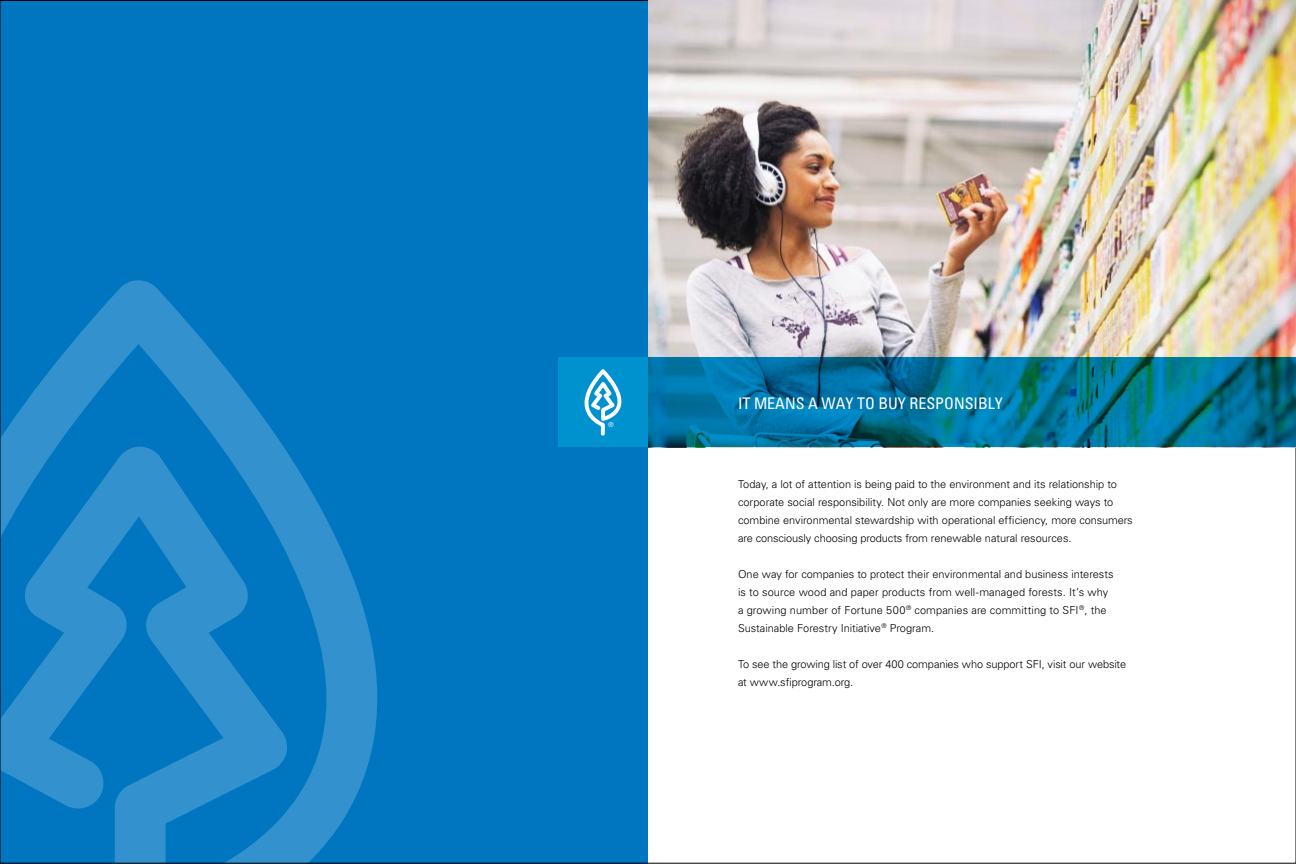
<style>
.page{position:relative;width:1296px;height:864px;background:#fff}
.page>*{position:absolute;margin:0;border:0;box-sizing:border-box;transform-origin:0 0}
.t1{font:condensed 16px "Univers";color:#fff}
.t2{font:300 11px/18px "Univers";letter-spacing:-.005em;color:#000}
.t3{font:300 7px "Univers";color:#fff}
</style>
<div class="page">
<div style="left:0;top:0;width:648px;height:864px;background:#0076c0"></div>
<svg style="left:0;top:280px;width:407px;height:584px"></svg>
<div style="left:558px;top:357px;width:90px;height:90px;background:#0092cf"></div>
<svg style="left:585px;top:369px;width:37px;height:67px"></svg>
<img style="left:648px;top:0;width:648px;height:357px">
<svg style="left:648px;top:357px;width:648px;height:90px;background:#007198"></svg>
<p class="t3" style="left:608px;top:421px;width:7px">®</p>
<h1 class="t1" style="left:738px;top:393px;width:266px">IT MEANS A WAY TO BUY RESPONSIBLY</h1>
<p class="t2" style="left:738px;top:475px;width:396px">Today, a lot of attention is being paid to the environment and its relationship to corporate social responsibility. Not only are more companies seeking ways to combine environmental stewardship with operational efficiency, more consumers are consciously choosing products from renewable natural resources.</p>
<p class="t2" style="left:738px;top:565px;width:377px">One way for companies to protect their environmental and business interests is to source wood and paper products from well-managed forests. It’s why a growing number of Fortune 500<sup>®</sup> companies are committing to SFI<sup>®</sup>, the Sustainable Forestry Initiative<sup>®</sup> Program.</p>
<p class="t2" style="left:738px;top:655px;width:390px">To see the growing list of over 400 companies who support SFI, visit our website at www.sfiprogram.org.</p>
</div>
